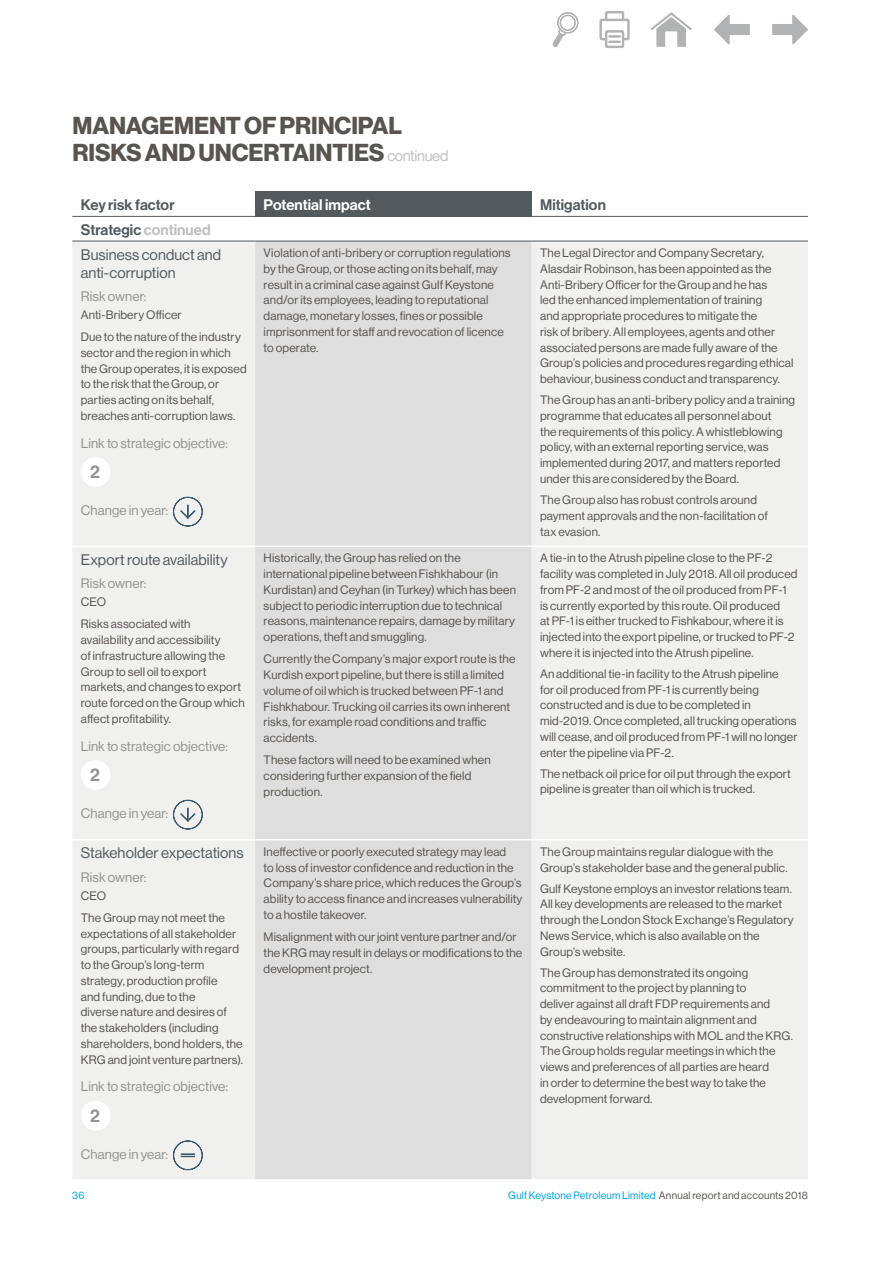
<style>
.page{position:relative;width:893px;height:1263px;background:#fff}
.page>*{position:absolute;margin:0;border:0;box-sizing:border-box;transform-origin:0 0}
.t1{font:700 24px/27px "Haas Grot Disp 75";letter-spacing:-.005em;color:#59544f}
.t2{font:500 18px "Haas Grot Disp 65";color:#959391}
.t3{font:15px/18px "Haas Grot Disp 55 Roman";letter-spacing:.005em;color:#525a5e}
.t4{font:500 15px "Haas Grot Disp 65";letter-spacing:.005em;color:#525a5e}
.t5{font:500 15px "Haas Grot Disp 65";letter-spacing:.005em;color:#fff}
.t6{font:13.5px "Haas Grot Disp 55 Roman";letter-spacing:.01em;color:#959391}
.t7{font:12px/15.8px "Haas Grot Disp 55 Roman";letter-spacing:.015em;color:#59544f}
.t8{font:10.5px "Haas Grot Disp 55 Roman";letter-spacing:.015em;color:#00a1df}
.s1{font-family:"Haas Grot Disp 55 Roman";font-weight:400;font-size:15px;color:#bebebd}
.s2{color:#bebebd}
.s3{color:#59544f}
</style>
<div class="page">
<svg style="left:714px;top:15px;width:36px;height:29px"></svg>
<svg style="left:772px;top:15px;width:36px;height:29px"></svg>
<svg style="left:651px;top:12px;width:41px;height:35px"></svg>
<svg style="left:553px;top:12px;width:25px;height:35px"></svg>
<div style="left:605px;top:30px;width:19px;height:18px;border:2px solid #b1b2b3"></div>
<svg style="left:599px;top:11px;width:31px;height:32px"></svg>
<svg style="left:72px;top:191px;width:736px;height:25px"></svg>
<div style="left:255px;top:191px;width:276px;height:25px;background:#525a5e"></div>
<div style="left:72px;top:242px;width:736px;height:937px;background:#f0f0ef"></div>
<div style="left:255px;top:242px;width:276px;height:937px;background:#dedede"></div>
<hr style="left:72px;top:545px;width:183px;height:2px;background:#fff">
<hr style="left:255px;top:545px;width:276px;height:2px;background:#fff">
<hr style="left:531px;top:545px;width:277px;height:2px;background:#fff">
<hr style="left:72px;top:839px;width:183px;height:1px;background:#fff">
<hr style="left:255px;top:839px;width:276px;height:1px;background:#fff">
<hr style="left:531px;top:839px;width:277px;height:1px;background:#fff">
<hr style="left:72px;top:216px;width:183px;height:1px;background:#525a5e">
<hr style="left:255px;top:216px;width:276px;height:1px;background:#525a5e">
<hr style="left:531px;top:216px;width:277px;height:1px;background:#525a5e">
<hr style="left:72px;top:241px;width:183px;height:1px;background:#525a5e">
<hr style="left:255px;top:241px;width:276px;height:1px;background:#525a5e">
<hr style="left:531px;top:241px;width:277px;height:1px;background:#525a5e">
<div style="left:81px;top:457px;width:30px;height:30px;background:#fff;border-radius:50%"></div>
<svg style="left:173px;top:497px;width:30px;height:29px"></svg>
<div style="left:81px;top:760px;width:30px;height:30px;background:#fff;border-radius:50%"></div>
<svg style="left:173px;top:800px;width:30px;height:29px"></svg>
<div style="left:81px;top:1101px;width:30px;height:29px;background:#fff;border-radius:50%"></div>
<svg style="left:173px;top:1140px;width:30px;height:30px"></svg>
<h1 class="t1" style="left:72px;top:113px;width:377px">MANAGEMENT OF PRINCIPAL<br>RISKS AND UNCERTAINTIES <span class="s1">continued</span></h1>
<p class="t4" style="left:81px;top:196px;width:95px">Key risk factor</p>
<p class="t5" style="left:264px;top:196px;width:109px">Potential impact</p>
<p class="t4" style="left:540px;top:196px;width:67px">Mitigation</p>
<p class="t4" style="left:81px;top:221px;width:131px">Strategic <span class="s2">continued</span></p>
<p class="t3" style="left:81px;top:245px;width:142px">Business conduct and anti-corruption</p>
<p class="t6" style="left:81px;top:289px;width:67px">Risk owner:</p>
<p class="t7" style="left:81px;top:304px;width:162px;line-height:22.2px">Anti-Bribery Officer<br>Due to the nature of the industry</p>
<p class="t7" style="left:81px;top:345px;width:167px">sector and the region in which the Group operates, it is exposed to the risk that the Group, or parties acting on its behalf, breaches anti-corruption laws.</p>
<p class="t6" style="left:81px;top:435px;width:149px">Link to strategic objective:</p>
<h2 class="t2" style="left:90px;top:462px;width:11px">2</h2>
<p class="t6" style="left:81px;top:503px;width:89px">Change in year:</p>
<p class="t7" style="left:264px;top:245px;width:249px">Violation of anti-bribery or corruption regulations by the Group, or those acting on its behalf, may result in a criminal case against Gulf Keystone and/or its employees, leading to reputational damage, monetary losses, fines or possible imprisonment for staff and revocation of licence to operate.</p>
<p class="t7" style="left:540px;top:245px;width:255px">The Legal Director and Company Secretary, Alasdair Robinson, has been appointed as the Anti-Bribery Officer for the Group and he has<br>led the enhanced implementation of training<br>and appropriate procedures to mitigate the<br>risk of bribery. All employees, agents and other associated persons are made fully aware of the Group’s policies and procedures regarding ethical behaviour, business conduct and transparency.</p>
<p class="t7" style="left:540px;top:392px;width:257px">The Group has an anti-bribery policy and a training programme that educates all personnel about<br>the requirements of this policy. A whistleblowing policy, with an external reporting service, was implemented during 2017, and matters reported under this are considered by the Board.</p>
<p class="t7" style="left:540px;top:492px;width:229px">The Group also has robust controls around payment approvals and the non-facilitation of tax evasion.</p>
<p class="t3" style="left:81px;top:551px;width:148px">Export route availability</p>
<p class="t6" style="left:81px;top:576px;width:67px">Risk owner:</p>
<p class="t7" style="left:81px;top:591px;width:111px;line-height:22.2px">CEO<br>Risks associated with</p>
<p class="t7" style="left:81px;top:632px;width:165px">availability and accessibility<br>of infrastructure allowing the<br>Group to sell oil to export markets, and changes to export route forced on the Group which affect profitability.</p>
<p class="t6" style="left:81px;top:738px;width:149px">Link to strategic objective:</p>
<h2 class="t2" style="left:90px;top:765px;width:11px">2</h2>
<p class="t6" style="left:81px;top:806px;width:89px">Change in year:</p>
<p class="t3" style="left:81px;top:844px;width:164px">Stakeholder expectations</p>
<p class="t6" style="left:81px;top:869px;width:67px">Risk owner:</p>
<p class="t7" style="left:81px;top:884px;width:146px;line-height:22.2px">CEO<br>The Group may not meet the</p>
<p class="t7" style="left:81px;top:926px;width:164px">expectations of all stakeholder groups, particularly with regard to the Group’s long‑term strategy, production profile<br>and funding, due to the<br>diverse nature and desires of the stakeholders (including shareholders, bond holders, the<br>KRG and joint venture partners).</p>
<p class="t6" style="left:81px;top:1079px;width:149px">Link to strategic objective:</p>
<h2 class="t2" style="left:90px;top:1105px;width:11px">2</h2>
<p class="t6" style="left:81px;top:1147px;width:89px">Change in year:</p>
<p class="t7" style="left:264px;top:550px;width:254px">Historically, the Group has relied on the international pipeline between Fishkhabour (in Kurdistan) and Ceyhan (in Turkey) which has been subject to periodic interruption due to technical reasons, maintenance repairs, damage by military operations, theft and smuggling.</p>
<p class="t7" style="left:264px;top:651px;width:253px">Currently the Company’s major export route is the Kurdish export pipeline, but there is still a limited volume of oil which is trucked between PF-1 and Fishkhabour. Trucking oil carries its own inherent risks, for example road conditions and traffic accidents.</p>
<p class="t7" style="left:264px;top:752px;width:229px">These factors will need to be examined when considering further expansion of the field production.</p>
<p class="t7" style="left:540px;top:550px;width:259px">A tie-in to the Atrush pipeline close to the PF-2 facility was completed in July 2018. All oil produced from PF-2 and most of the oil produced from PF-1 is currently exported by this route. Oil produced<br>at PF-1is either trucked to Fishkabour, where it is injected into the export pipeline, or trucked to PF-2 where it is injected into the Atrush pipeline.</p>
<p class="t7" style="left:540px;top:666px;width:259px">An additional tie-in facility to the Atrush pipeline<br>for oil produced from PF-1 is currently being constructed and is due to be completed in mid-2019. Once completed, all trucking operations will cease, and oil produced from PF-1 will no longer enter the pipeline via PF-2.</p>
<p class="t7" style="left:540px;top:766px;width:252px">The netback oil price for oil put through the export pipeline is greater than oil which is trucked.</p>
<p class="t7" style="left:264px;top:844px;width:260px">Ineffective or poorly executed strategy may lead<br>to loss of investor confidence and reduction in the Company’s share price, which reduces the Group’s ability to access finance and increases vulnerability to a hostile takeover.</p>
<p class="t7" style="left:264px;top:929px;width:260px">Misalignment with our joint venture partner and/or the KRG may result in delays or modifications to the development project.</p>
<p class="t7" style="left:540px;top:844px;width:249px">The Group maintains regular dialogue with the<br>Group’s stakeholder base and the general public.</p>
<p class="t7" style="left:540px;top:881px;width:255px">Gulf Keystone employs an investor relations team.<br>All key developments are released to the market through the London Stock Exchange’s Regulatory News Service, which is also available on the Group’s website.</p>
<p class="t7" style="left:540px;top:965px;width:255px">The Group has demonstrated its ongoing commitment to the project by planning to<br>deliver against all draft FDP requirements and<br>by endeavouring to maintain alignment and constructive relationships with MOL and the KRG.<br>The Group holds regular meetings in which the views and preferences of all parties are heard<br>in order to determine the best way to take the development forward.</p>
<p class="t8" style="left:72px;top:1189px;width:14px">36</p>
<p class="t8" style="left:508px;top:1189px;width:301px">Gulf Keystone Petroleum Limited <span class="s3">Annual report and accounts 2018</span></p>
</div>
